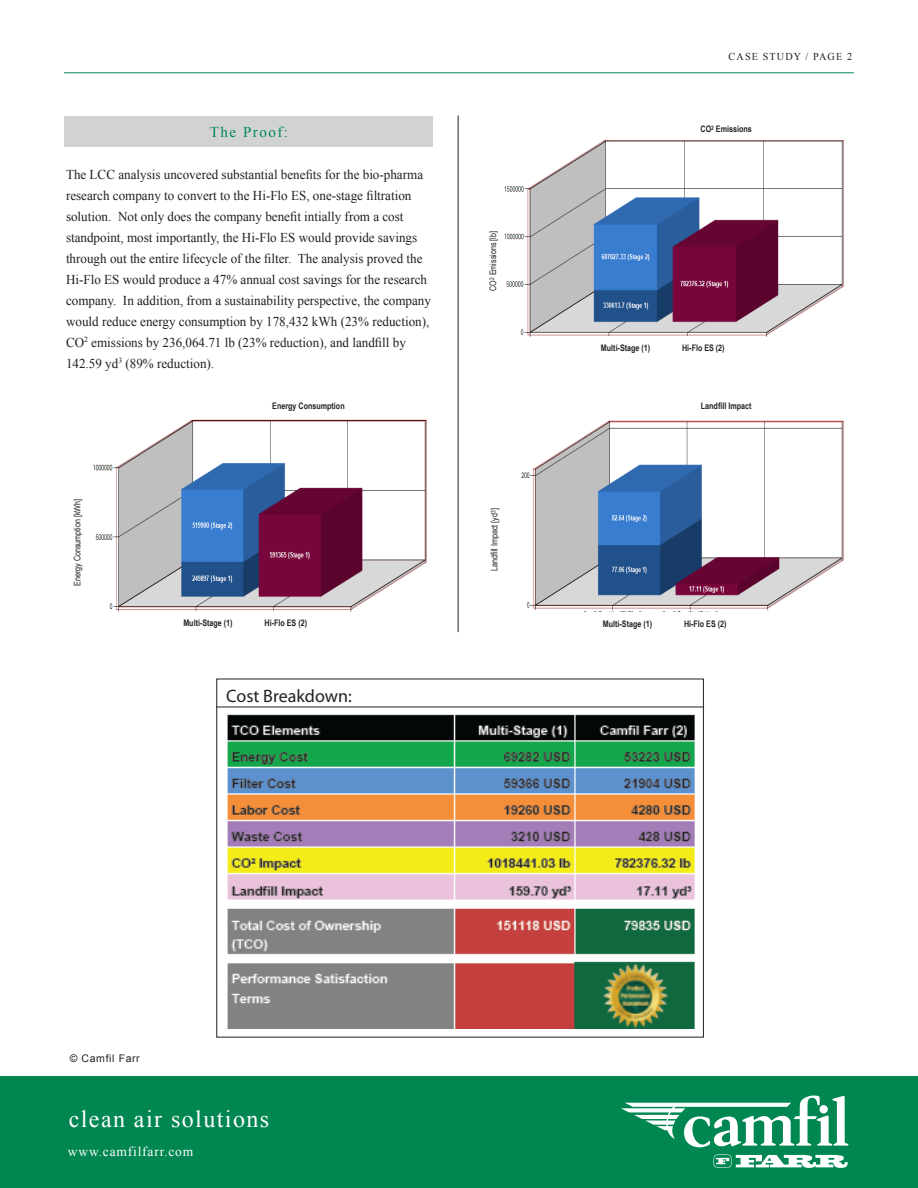
<style>
.page{position:relative;width:918px;height:1188px;background:#fff}
.page>*{position:absolute;margin:0;border:0;box-sizing:border-box;transform-origin:0 0}
.t1{font:24px "Times New Roman";letter-spacing:.06em;color:#fff}
.t2{font:18px "Myriad Pro";color:#231f20}
.t3{font:15px "Times New Roman";letter-spacing:.1em;color:#008751}
.t4{font:13.5px/21px "Times New Roman";color:#231f20}
.t5{font:13.5px "Times New Roman";letter-spacing:.06em;color:#fff}
.t6{font:10.5px "Times New Roman";letter-spacing:.11em;color:#231f20}
.t7{font:10.5px "Arial";letter-spacing:.06em;color:#231f20}
.t8{font:700 9px "Arial Narrow";color:#231f20}
.t9{font:9px "Arial Narrow";color:#231f20}
</style>
<div class="page">
<img style="left:504px;top:139px;width:340px;height:198px">
<img style="left:93px;top:419px;width:334px;height:193px">
<hr style="left:458px;top:116px;width:1px;height:516px;background:#231f20">
<div style="left:64px;top:116px;width:369px;height:31px;background:#d1d2d4"></div>
<hr style="left:64px;top:72px;width:790px;height:1px;background:#008751">
<div style="left:0;top:1077px;width:918px;height:111px;background:#008751"></div>
<svg style="left:621px;top:1095px;width:228px;height:52px"></svg>
<div style="left:819px;top:1105px;width:9px;height:8px;background:#fff;border-radius:50%"></div>
<svg style="left:713px;top:1154px;width:135px;height:14px"></svg>
<hr style="left:216px;top:707px;width:488px;height:1px;background:#231f20">
<div style="left:123px;top:611px;width:225px;height:23px;background:#fff"></div>
<div style="left:540px;top:336px;width:225px;height:23px;background:#fff"></div>
<img style="left:227px;top:714px;width:467px;height:315px">
<img style="left:521px;top:420px;width:323px;height:191px">
<p class="t3" style="left:210px;top:122px;width:80px">The Proof:</p>
<p class="t4" style="left:66px;top:164px;width:367px">The LCC analysis uncovered substantial benefits for the bio-pharma research company to convert to the Hi-Flo ES, one-stage filtration solution. Not only does the company benefit intially from a cost standpoint, most importantly, the Hi-Flo ES would provide savings through out the entire lifecycle of the filter. The analysis proved the Hi-Flo ES would produce a 47% annual cost savings for the research company. In addition, from a sustainability perspective, the company would reduce energy consumption by 178,432 kWh (23% reduction), CO<sup>2</sup> emissions by 236,064.71 lb (23% reduction), and landfill by 142.59 yd<sup>3</sup> (89% reduction).</p>
<p class="t9" style="left:71px;top:586px;width:89px;rotate:-90deg">Energy Consumption [kWh]</p>
<p class="t8" style="left:272px;top:399px;width:74px">Energy Consumption</p>
<p class="t8" style="left:183px;top:616px;width:51px">Multi-Stage (1)</p>
<p class="t8" style="left:265px;top:616px;width:44px">Hi-Flo ES (2)</p>
<p class="t2" style="left:226px;top:685px;width:127px">Cost Breakdown:</p>
<p class="t9" style="left:486px;top:291px;width:61px;rotate:-90deg">CO<sup>2</sup> Emissions [lb]</p>
<p class="t9" style="left:488px;top:571px;width:64px;rotate:-90deg">Landfill Impact [yd<sup>3</sup>]</p>
<p class="t6" style="left:729px;top:49px;width:125px">CASE STUDY / PAGE 2</p>
<p class="t8" style="left:701px;top:122px;width:53px">CO<sup>2</sup> Emissions</p>
<p class="t8" style="left:601px;top:341px;width:51px">Multi-Stage (1)</p>
<p class="t8" style="left:682px;top:341px;width:44px">Hi-Flo ES (2)</p>
<p class="t8" style="left:701px;top:399px;width:52px">Landfill Impact</p>
<p class="t8" style="left:603px;top:617px;width:51px">Multi-Stage (1)</p>
<p class="t8" style="left:684px;top:617px;width:44px">Hi-Flo ES (2)</p>
<p class="t7" style="left:70px;top:1051px;width:72px">© Camfil Farr</p>
<p class="t1" style="left:69px;top:1103px;width:202px">clean air solutions</p>
<p class="t5" style="left:68px;top:1142px;width:127px">www.camfilfarr.com</p>
</div>
